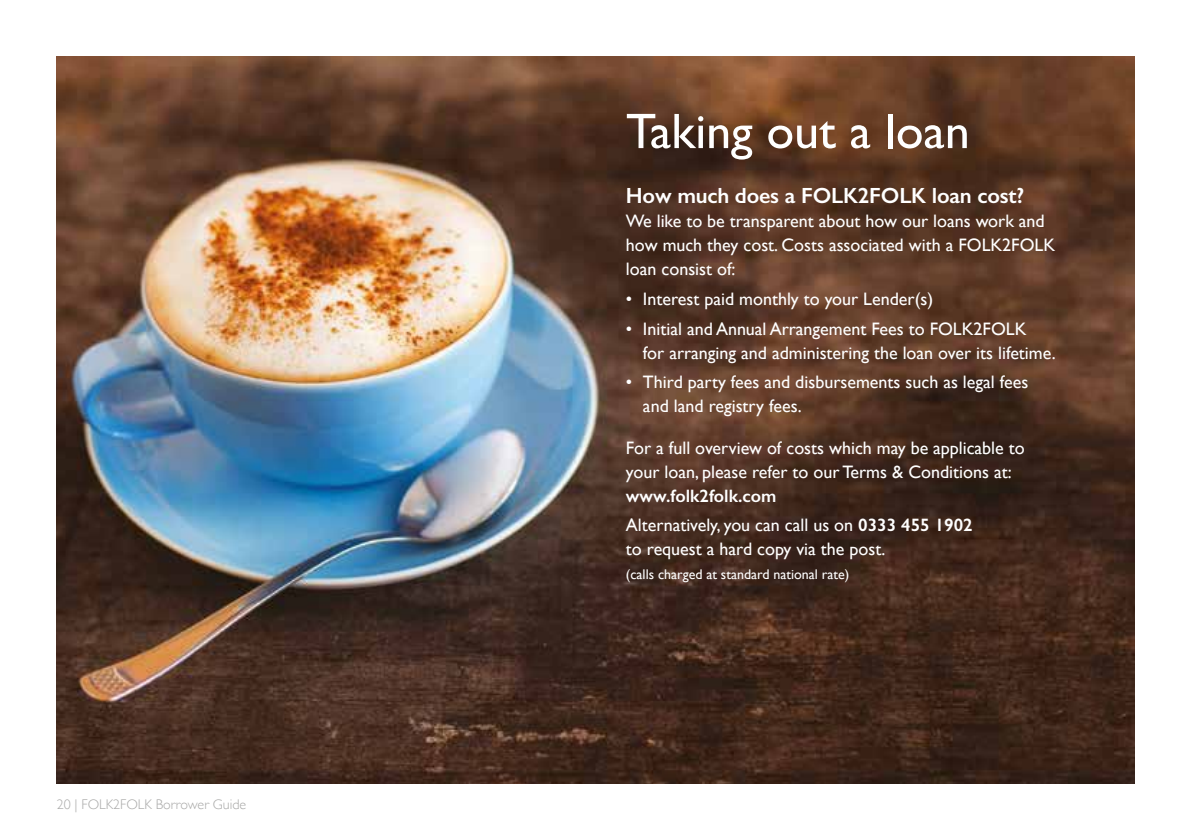
<style>
.page{position:relative;width:1191px;height:840px;background:#fff}
.page>*{position:absolute;margin:0;border:0;box-sizing:border-box;transform-origin:0 0}
.t1{font:50px "Gill Sans";color:#fff}
.t2{font:600 22px "Gill Sans";letter-spacing:-.01em;color:#fff}
.t3{font:18px/24px "Gill Sans";color:#fff}
.t4{font:600 18px/29.6px "Gill Sans";color:#fff}
.t5{font:14px "Gill Sans";color:#fff}
.t6{font:300 14px "Gill Sans";color:#a8a8a7}
.s1{font-weight:400}
</style>
<div class="page">
<img style="left:57px;top:57px;width:1077px;height:725px">
<p class="t6" style="left:57px;top:792px;width:191px">20 | FOLK2FOLK Borrower Guide</p>
<h1 class="t1" style="left:626px;top:102px;width:345px">Taking out a loan</h1>
<p class="t2" style="left:626px;top:182px;width:400px">How much does a FOLK2FOLK loan cost?</p>
<p class="t3" style="left:626px;top:209px;width:431px">We like to be transparent about how our loans work and how much they cost. Costs associated with a FOLK2FOLK loan consist of:</p>
<p class="t3" style="left:626px;top:286px;width:309px">• Interest paid monthly to your Lender(s)</p>
<p class="t3" style="left:643px;top:316px;width:414px;text-indent:-17px">• Initial and Annual Arrangement Fees to FOLK2FOLK<br>for arranging and administering the loan over its lifetime.</p>
<p class="t3" style="left:643px;top:370px;width:387px;text-indent:-17px">• Third party fees and disbursements such as legal fees and land registry fees.</p>
<p class="t3" style="left:626px;top:435px;width:400px">For a full overview of costs which may be applicable to your loan, please refer to our Terms &amp; Conditions at:</p>
<p class="t4" style="left:626px;top:480px;width:348px">www.folk2folk.com<br><span class="s1">Alternatively, you can call us on</span> 0333 455 1902</p>
<p class="t3" style="left:626px;top:536px;width:261px">to request a hard copy via the post.</p>
<p class="t5" style="left:626px;top:566px;width:225px">(calls charged at standard national rate)</p>
</div>
